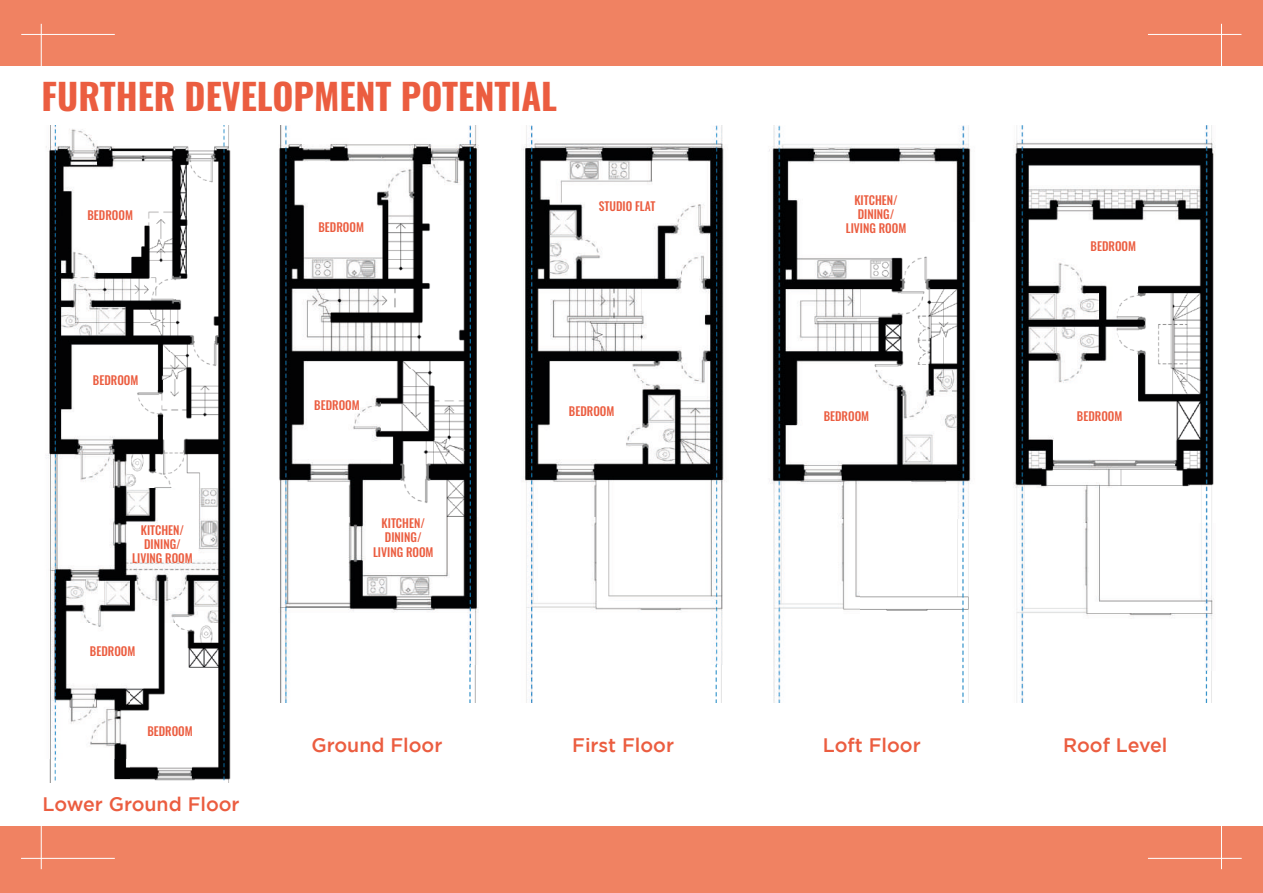
<style>
.page{position:relative;width:1263px;height:893px;background:#f08262}
.page>*{position:absolute;margin:0;border:0;box-sizing:border-box;transform-origin:0 0}
.t1{font:700 36px "Oswald";color:#eb5d40}
.t2{font:500 19.5px "Gotham";color:#eb5d40}
.t3{font:500 12px/14.4px "Oswald";color:#eb5d40;text-align:center}
</style>
<div class="page">
<div style="left:0;top:67px;width:1263px;height:759px;background:#fff"></div>
<img style="left:46px;top:125px;width:185px;height:657px">
<img style="left:769px;top:125px;width:202px;height:578px">
<img style="left:522px;top:125px;width:202px;height:578px">
<img style="left:279px;top:125px;width:200px;height:578px">
<img style="left:1014px;top:125px;width:201px;height:578px">
<hr style="left:41px;top:24px;width:1px;height:845px;background:#fff">
<hr style="left:21px;top:34px;width:94px;height:1px;background:#fff">
<hr style="left:21px;top:858px;width:94px;height:1px;background:#fff">
<hr style="left:1221px;top:24px;width:1px;height:845px;background:#fff">
<hr style="left:1148px;top:34px;width:93px;height:1px;background:#fff">
<hr style="left:1148px;top:858px;width:94px;height:1px;background:#fff">
<h1 class="t1" style="left:42px;top:78px;width:517px">FURTHER DEVELOPMENT POTENTIAL</h1>
<p class="t3" style="left:87px;top:209px;width:47px">BEDROOM</p>
<p class="t3" style="left:318px;top:221px;width:47px">BEDROOM</p>
<p class="t3" style="left:599px;top:200px;width:58px">STUDIO FLAT</p>
<p class="t3" style="left:93px;top:374px;width:47px">BEDROOM</p>
<p class="t3" style="left:132px;top:523px;width:62px">KITCHEN/<br>DINING/<br>LIVING ROOM</p>
<p class="t3" style="left:90px;top:645px;width:47px">BEDROOM</p>
<p class="t3" style="left:314px;top:398px;width:47px">BEDROOM</p>
<p class="t3" style="left:373px;top:516px;width:62px">KITCHEN/<br>DINING/<br>LIVING ROOM</p>
<p class="t3" style="left:569px;top:404px;width:47px">BEDROOM</p>
<p class="t3" style="left:846px;top:193px;width:62px">KITCHEN/<br>DINING/<br>LIVING ROOM</p>
<p class="t3" style="left:824px;top:410px;width:47px">BEDROOM</p>
<p class="t3" style="left:1090px;top:240px;width:47px">BEDROOM</p>
<p class="t3" style="left:1077px;top:410px;width:47px">BEDROOM</p>
<p class="t3" style="left:147px;top:725px;width:47px">BEDROOM</p>
<h2 class="t2" style="left:43px;top:793px;width:199px">Lower Ground Floor</h2>
<h2 class="t2" style="left:311px;top:734px;width:132px">Ground Floor</h2>
<h2 class="t2" style="left:572px;top:734px;width:103px">First Floor</h2>
<h2 class="t2" style="left:823px;top:734px;width:99px">Loft Floor</h2>
<h2 class="t2" style="left:1063px;top:734px;width:106px">Roof Level</h2>
</div>
